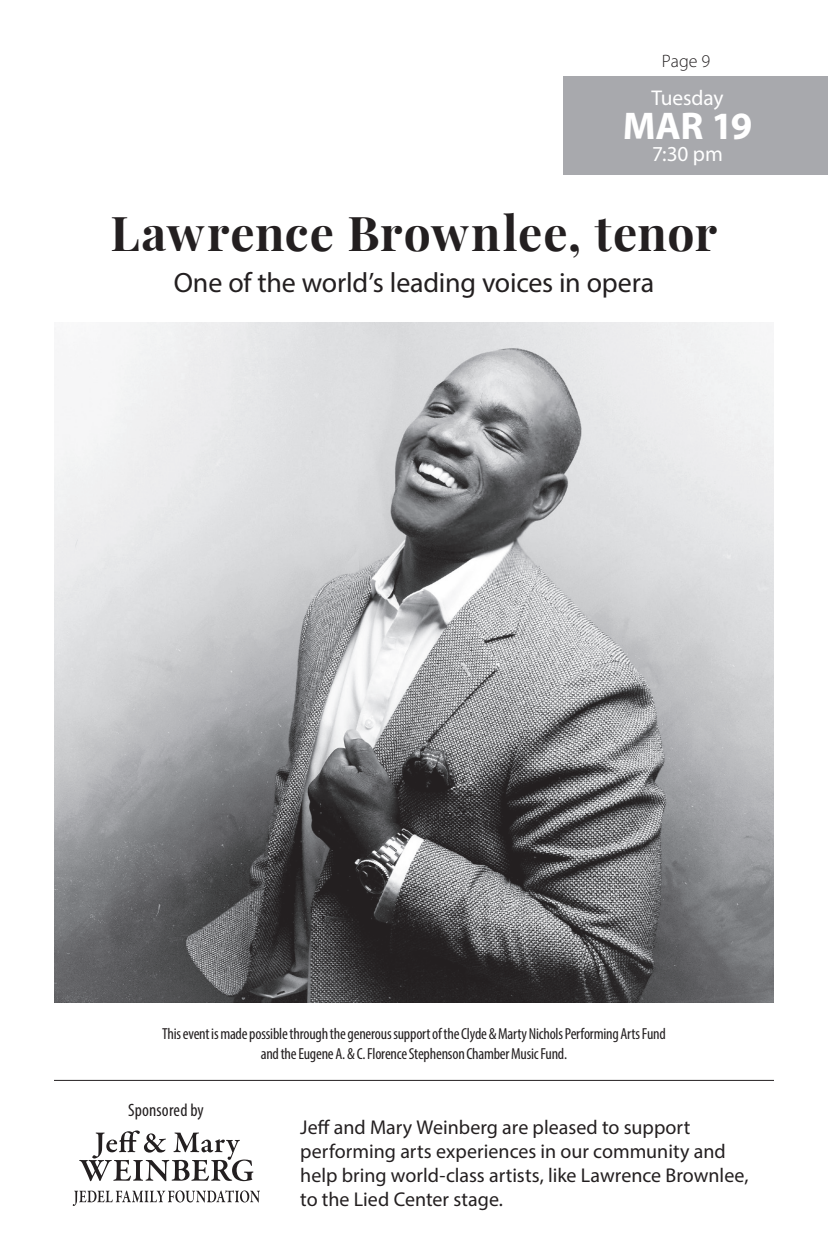
<style>
.page{position:relative;width:828px;height:1260px;background:#fff}
.page>*{position:absolute;margin:0;border:0;box-sizing:border-box;transform-origin:0 0}
.Headline{font:700 48px "Playfair Display";letter-spacing:.015em;color:#231f20}
.t1{font:700 38.8px "Myriad Pro";color:#fff}
.tagline{font:28px "Myriad Pro";letter-spacing:-.005em;color:#231f20}
.t2{font:21.4px "Myriad Pro";letter-spacing:-.005em;color:#fff}
.insert_body_copy{font:20px/24px "Myriad Pro";color:#231f20}
.ticketPrices{font:condensed 18px "Myriad Pro";letter-spacing:.01em;color:#231f20}
.t3{font:300 18px "Myriad Pro";color:#231f20}
.Body-insert{font:condensed 16px/20px "Myriad Pro";letter-spacing:-.015em;color:#231f20;text-align:center}
</style>
<div class="page">
<hr style="left:54px;top:1080px;width:720px;height:1px;background:#231f20">
<svg style="left:73px;top:1190px;width:187px;height:16px"></svg>
<svg style="left:79px;top:1130px;width:174px;height:51px"></svg>
<div style="left:563px;top:76px;width:265px;height:99px;background:#a8a9ad"></div>
<img style="left:54px;top:322px;width:720px;height:680px">
<p class="t3" style="left:662px;top:51px;width:50px">Page 9</p>
<p class="t2" style="left:652px;top:84px;width:74px">Tuesday</p>
<p class="t1" style="left:623px;top:101px;width:131px">MAR 19</p>
<p class="t2" style="left:652px;top:140px;width:72px">7:30 pm</p>
<p class="Headline" style="left:111px;top:195px;width:608px">Lawrence Brownlee, tenor</p>
<p class="tagline" style="left:174px;top:266px;width:482px">One of the world’s leading voices in opera</p>
<p class="Body-insert" style="left:162px;top:1023px;width:505px">This event is made possible through the generous support of the Clyde &amp; Marty Nichols Performing Arts Fund and the Eugene A. &amp; C. Florence Stephenson Chamber Music Fund.</p>
<p class="ticketPrices" style="left:128px;top:1099px;width:77px">Sponsored by</p>
<p class="insert_body_copy" style="left:300px;top:1115px;width:450px">Jeff and Mary Weinberg are pleased to support performing arts experiences in our community and help bring world-class artists, like Lawrence Brownlee, to the Lied Center stage.</p>
</div>
